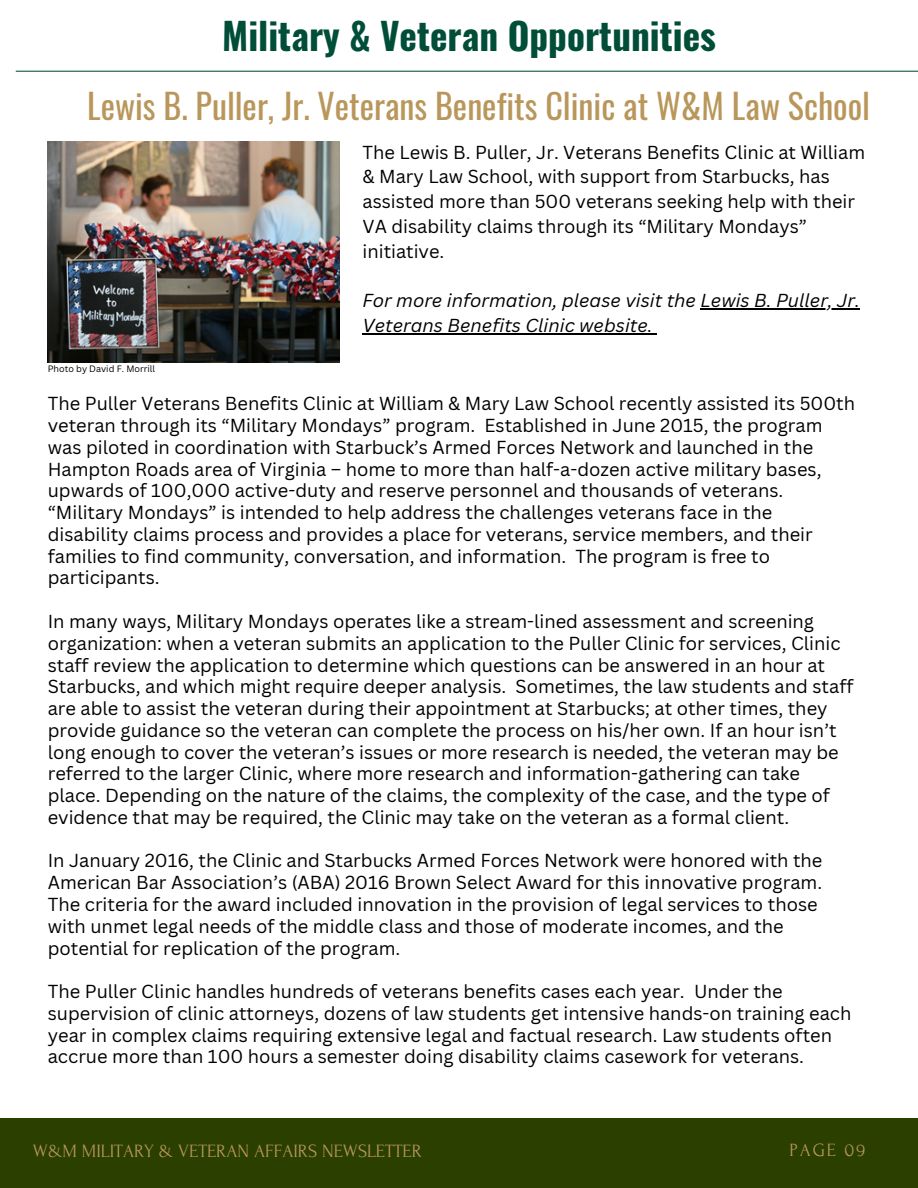
<style>
.page{position:relative;width:918px;height:1188px;background:#fff}
.page>*{position:absolute;margin:0;border:0;box-sizing:border-box;transform-origin:0 0}
.t1{font:700 37.2px "Oswald";color:#004e38}
.t2{font:34.05px "Oswald";color:#b9975b}
.t3{font:18.75px "Forum";color:#b9975b}
.t4{font:18.3px/21.8px "Canva Sans";color:#000}
.t5{font:italic 18.3px "Canva Sans";color:#000}
.t6{font:9px "Canva Sans";color:#000}
</style>
<div class="page">
<div style="left:0;top:1118px;width:918px;height:70px;background:#2b4000"></div>
<hr style="left:16px;top:71px;width:902px;height:1px;background:#115740">
<img style="left:48px;top:141px;width:291px;height:222px">
<hr style="left:701px;top:308px;width:159px;height:1px;background:#000">
<hr style="left:363px;top:333px;width:290px;height:1px;background:#000">
<h2 class="t1" style="left:222px;top:7px;width:495px">Military &amp; Veteran Opportunities</h2>
<h4 class="t2" style="left:87px;top:80px;width:784px">Lewis B. Puller, Jr. Veterans Benefits Clinic at W&amp;M Law School</h4>
<p class="t6" style="left:48px;top:362px;width:109px">Photo by David F. Morrill</p>
<p class="t4" style="left:363px;top:139px;width:504px;line-height:24.8px">The Lewis B. Puller, Jr. Veterans Benefits Clinic at William &amp; Mary Law School, with support from Starbucks, has assisted more than 500 veterans seeking help with their VA disability claims through its “Military Mondays” initiative.</p>
<h3 class="t5" style="left:363px;top:288px;width:499px">For more information, please visit the Lewis B. Puller, Jr.</h3>
<h3 class="t5" style="left:363px;top:312px;width:292px">Veterans Benefits Clinic website.</h3>
<h4 class="t4" style="left:48px;top:392px;width:809px">The Puller Veterans Benefits Clinic at William &amp; Mary Law School recently assisted its 500th veteran through its “Military Mondays” program. Established in June 2015, the program was piloted in coordination with Starbuck’s Armed Forces Network and launched in the Hampton Roads area of Virginia – home to more than half-a-dozen active military bases, upwards of 100,000 active-duty and reserve personnel and thousands of veterans. “Military Mondays” is intended to help address the challenges veterans face in the disability claims process and provides a place for veterans, service members, and their families to find community, conversation, and information. The program is free to participants.</h4>
<h4 class="t4" style="left:48px;top:610px;width:807px">In many ways, Military Mondays operates like a stream-lined assessment and screening organization: when a veteran submits an application to the Puller Clinic for services, Clinic staff review the application to determine which questions can be answered in an hour at Starbucks, and which might require deeper analysis. Sometimes, the law students and staff are able to assist the veteran during their appointment at Starbucks; at other times, they provide guidance so the veteran can complete the process on his/her own. If an hour isn’t long enough to cover the veteran’s issues or more research is needed, the veteran may be referred to the larger Clinic, where more research and information-gathering can take place. Depending on the nature of the claims, the complexity of the case, and the type of evidence that may be required, the Clinic may take on the veteran as a formal client.</h4>
<h4 class="t4" style="left:48px;top:850px;width:776px">In January 2016, the Clinic and Starbucks Armed Forces Network were honored with the American Bar Association’s (ABA) 2016 Brown Select Award for this innovative program.<br>The criteria for the award included innovation in the provision of legal services to those with unmet legal needs of the middle class and those of moderate incomes, and the potential for replication of the program.</h4>
<h4 class="t4" style="left:48px;top:980px;width:805px">The Puller Clinic handles hundreds of veterans benefits cases each year. Under the supervision of clinic attorneys, dozens of law students get intensive hands-on training each year in complex claims requiring extensive legal and factual research. Law students often accrue more than 100 hours a semester doing disability claims casework for veterans.</h4>
<p class="t3" style="left:33px;top:1141px;width:390px">W&amp;M MILITARY &amp; VETERAN AFFAIRS NEWSLETTER</p>
<h4 class="t3" style="left:789px;top:1140px;width:77px">PAGE 09</h4>
</div>
